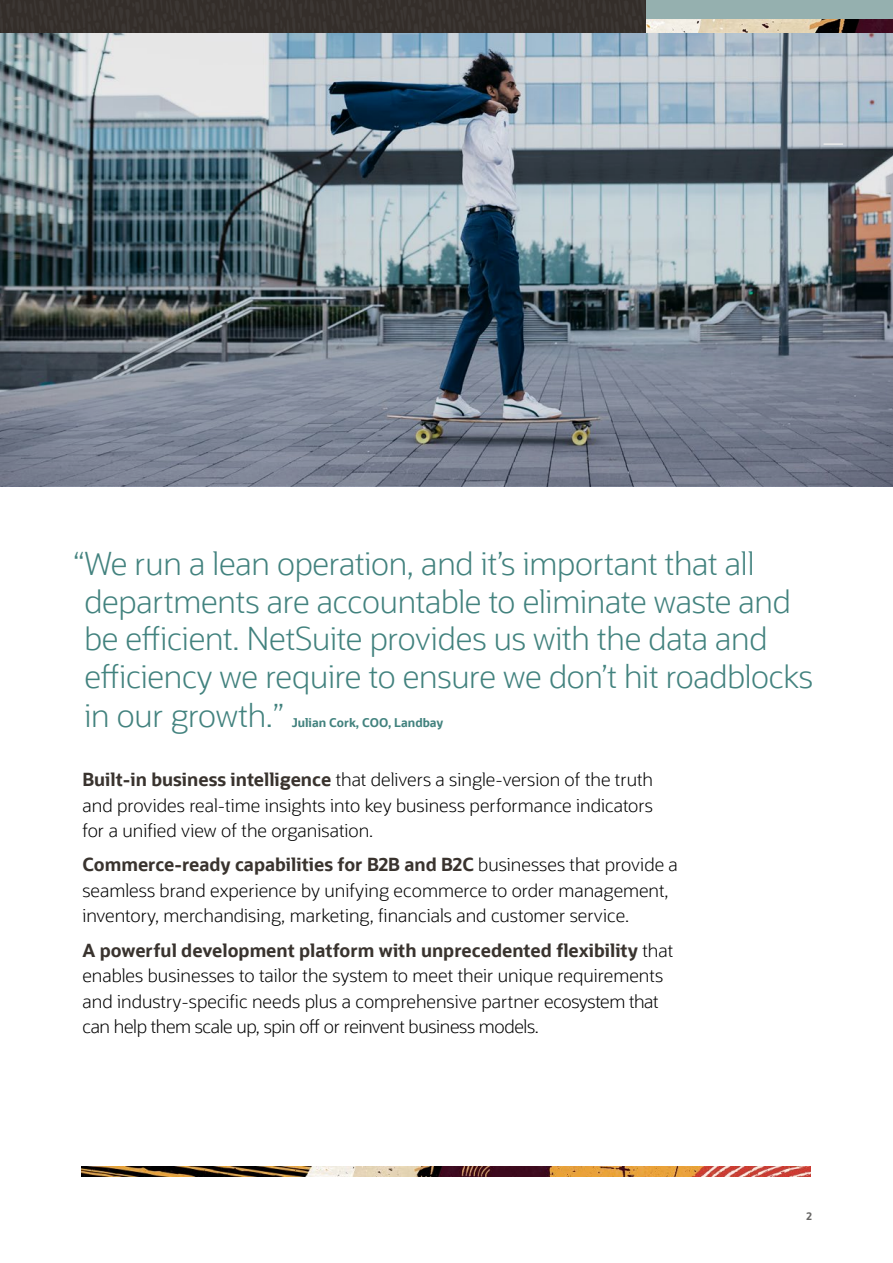
<style>
.page{position:relative;width:893px;height:1263px;background:#fff}
.page>*{position:absolute;margin:0;border:0;box-sizing:border-box;transform-origin:0 0}
.t1{font:300 31.5px/37.8px "Oracle Sans";letter-spacing:-.01em;color:#42827e}
.t2{font:300 18px/25.5px "Oracle Sans";color:#000}
.t3{font:700 12px "Oracle Sans";color:#42827e}
.t4{font:700 10.5px "Oracle Sans";color:#676665}
.s1{font-weight:700;color:#39332e}
</style>
<div class="page">
<img style="left:0;top:34px;width:893px;height:452px">
<img style="left:81px;top:1166px;width:729px;height:11px">
<div style="left:646px;top:0;width:247px;height:33px;background:#95b0af"></div>
<img style="left:646px;top:20px;width:247px;height:13px">
<img style="left:0;top:0;width:646px;height:33px">
<h1 class="t1" style="left:84px;top:546px;width:730px;text-indent:-11px">“We run a lean operation, and it’s important that all departments are accountable to eliminate waste and be efficient. NetSuite provides us with the data and efficiency we require to ensure we don’t hit roadblocks in our growth.”</h1>
<p class="t3" style="left:292px;top:715px;width:153px">Julian Cork, COO, Landbay</p>
<p class="t2" style="left:82px;top:767px;width:572px;text-align:justify"><span class="s1">Built-in business intelligence</span> that delivers a single-version of the truth and provides real-time insights into key business performance indicators for a unified view of the organisation.</p>
<p class="t2" style="left:82px;top:852px;width:597px"><span class="s1">Commerce-ready capabilities for B2B and B2C</span> businesses that provide a seamless brand experience by unifying ecommerce to order management, inventory, merchandising, marketing, financials and customer service.</p>
<p class="t2" style="left:82px;top:938px;width:592px"><span class="s1">A powerful development platform with unprecedented flexibility</span> that enables businesses to tailor the system to meet their unique requirements and industry-specific needs plus a comprehensive partner ecosystem that can help them scale up, spin off or reinvent business models.</p>
<p class="t4" style="left:806px;top:1209px;width:7px">2</p>
</div>
